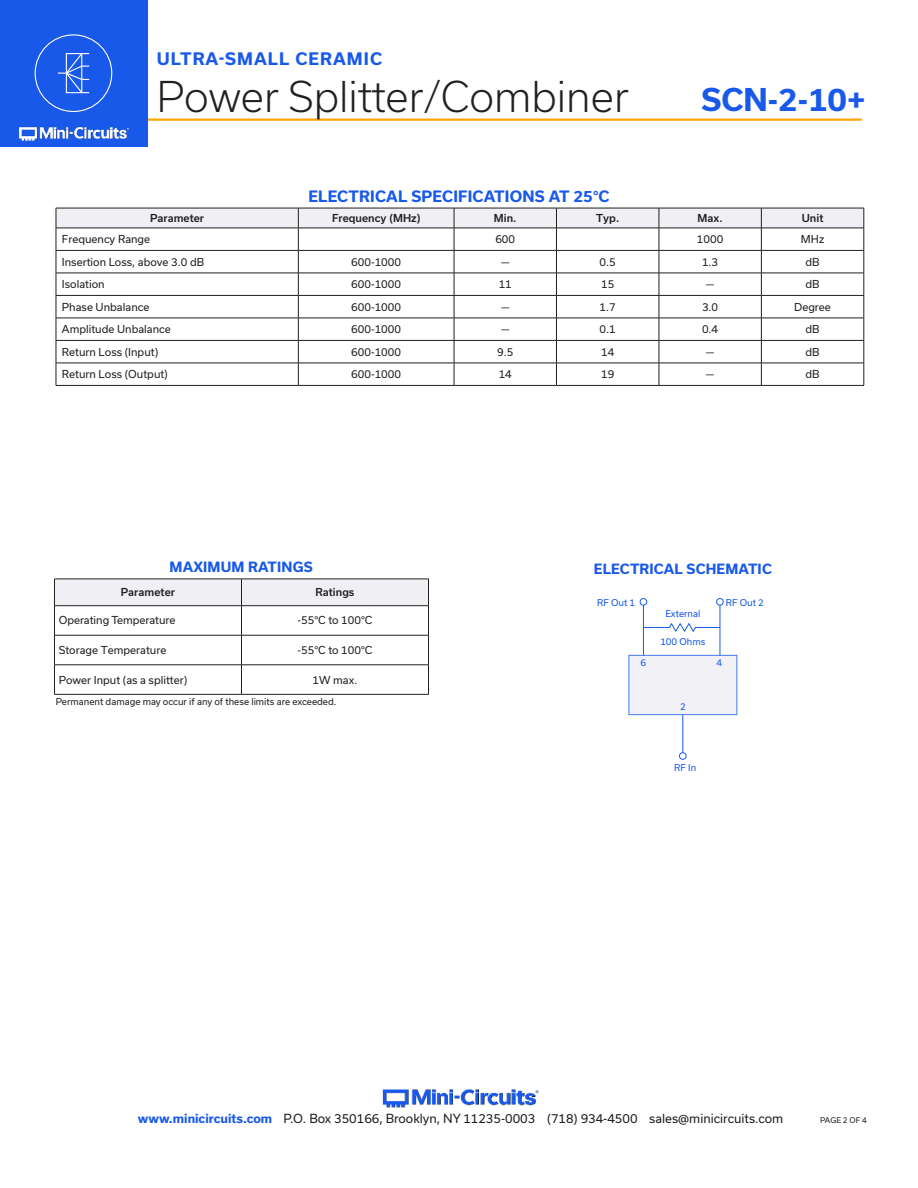
<style>
.page{position:relative;width:918px;height:1188px;background:#fff}
.page>*{position:absolute;margin:0;border:0;box-sizing:border-box;transform-origin:0 0}
.t1{font:300 40.5px "Usual";color:#221f1f}
.t2{font:700 30px "Usual";color:#1859ea}
.t3{font:700 16.5px "Usual";letter-spacing:.065em;color:#1859ea}
.t4{font:700 15px "Usual";letter-spacing:.015em;color:#1859ea}
.t5{font:700 13.5px "Usual";letter-spacing:.015em;color:#1859ea}
.t6{font:12px "Usual";color:#221f1f}
.t7{font:10.5px "Usual";color:#221f1f}
.t8{font:500 10.5px "Usual";color:#221f1f}
.t9{font:9px "Usual";color:#221f1f}
.t10{font:9px "Usual";color:#1859ea}
.t11{font:7.5px "Usual";color:#221f1f}
.s1{font-weight:700;color:#1859ea}
</style>
<div class="page">
<hr style="left:129px;top:118px;width:733px;height:3px;background:#ffa300">
<div style="left:0;top:0;width:147px;height:147px;background:#1859ea"></div>
<img style="left:19px;top:126px;width:110px;height:15px">
<div style="left:35px;top:34px;width:77px;height:78px;border:1px solid #fff;border-radius:50%"></div>
<svg style="left:57px;top:53px;width:33px;height:41px"></svg>
<img style="left:382px;top:1089px;width:157px;height:19px">
<svg style="left:54px;top:579px;width:375px;height:56px"></svg>
<hr style="left:54px;top:635px;width:188px;height:1px;background:#221f1f">
<hr style="left:54px;top:635px;width:1px;height:30px;background:#221f1f">
<hr style="left:242px;top:635px;width:187px;height:1px;background:#221f1f">
<hr style="left:241px;top:635px;width:1px;height:30px;background:#221f1f">
<hr style="left:428px;top:635px;width:1px;height:30px;background:#221f1f">
<hr style="left:54px;top:665px;width:188px;height:1px;background:#221f1f">
<svg style="left:54px;top:666px;width:1px;height:28px"></svg>
<hr style="left:242px;top:665px;width:187px;height:1px;background:#221f1f">
<svg style="left:241px;top:666px;width:1px;height:28px"></svg>
<svg style="left:428px;top:666px;width:1px;height:28px"></svg>
<hr style="left:54px;top:694px;width:188px;height:1px;background:#221f1f">
<hr style="left:242px;top:694px;width:187px;height:1px;background:#221f1f">
<hr style="left:299px;top:385px;width:155px;height:1px;background:#221f1f">
<hr style="left:454px;top:385px;width:102px;height:1px;background:#221f1f">
<hr style="left:556px;top:385px;width:103px;height:1px;background:#221f1f">
<hr style="left:659px;top:385px;width:102px;height:1px;background:#221f1f">
<svg style="left:56px;top:208px;width:809px;height:177px"></svg>
<hr style="left:56px;top:385px;width:243px;height:1px;background:#221f1f">
<hr style="left:761px;top:385px;width:103px;height:1px;background:#221f1f">
<div style="left:679px;top:752px;width:7px;height:8px;border:1px solid #1859ea;border-radius:50%"></div>
<hr style="left:682px;top:715px;width:1px;height:38px;background:#1859ea">
<div style="left:629px;top:655px;width:108px;height:60px;background:#efeff4"></div>
<div style="left:640px;top:598px;width:7px;height:8px;border:1px solid #1859ea;border-radius:50%"></div>
<hr style="left:643px;top:605px;width:1px;height:50px;background:#1859ea">
<div style="left:716px;top:598px;width:8px;height:8px;border:1px solid #1859ea;border-radius:50%"></div>
<hr style="left:720px;top:605px;width:1px;height:50px;background:#1859ea">
<svg style="left:643px;top:622px;width:78px;height:11px"></svg>
<h3 class="t3" style="left:157px;top:50px;width:227px">ULTRA-SMALL CERAMIC</h3>
<h1 class="t1" style="left:157px;top:80px;width:474px">Power Splitter/Combiner</h1>
<h3 class="t4" style="left:308px;top:188px;width:303px">ELECTRICAL SPECIFICATIONS AT 25°C</h3>
<h2 class="t2" style="left:702px;top:83px;width:165px">SCN-2-10+</h2>
<p class="t8" style="left:150px;top:214px;width:56px">Parameter</p>
<p class="t8" style="left:332px;top:214px;width:90px">Frequency (MHz)</p>
<p class="t8" style="left:494px;top:214px;width:24px">Min.</p>
<p class="t8" style="left:596px;top:214px;width:25px">Typ.</p>
<p class="t8" style="left:698px;top:214px;width:26px">Max.</p>
<p class="t8" style="left:802px;top:214px;width:23px">Unit</p>
<p class="t7" style="left:62px;top:234px;width:90px">Frequency Range</p>
<p class="t7" style="left:495px;top:234px;width:21px">600</p>
<p class="t7" style="left:697px;top:234px;width:28px">1000</p>
<p class="t7" style="left:801px;top:234px;width:25px">MHz</p>
<p class="t7" style="left:62px;top:257px;width:144px">Insertion Loss, above 3.0 dB</p>
<p class="t7" style="left:351px;top:257px;width:51px">600-1000</p>
<p class="t7" style="left:501px;top:257px;width:10px">—</p>
<p class="t7" style="left:600px;top:257px;width:18px">0.5</p>
<p class="t7" style="left:702px;top:257px;width:18px">1.3</p>
<p class="t7" style="left:806px;top:257px;width:16px">dB</p>
<p class="t7" style="left:62px;top:279px;width:44px">Isolation</p>
<p class="t7" style="left:351px;top:279px;width:51px">600-1000</p>
<p class="t7" style="left:499px;top:279px;width:15px">11</p>
<p class="t7" style="left:601px;top:279px;width:15px">15</p>
<p class="t7" style="left:706px;top:279px;width:10px">—</p>
<p class="t7" style="left:806px;top:279px;width:16px">dB</p>
<p class="t7" style="left:62px;top:302px;width:89px">Phase Unbalance</p>
<p class="t7" style="left:351px;top:302px;width:51px">600-1000</p>
<p class="t7" style="left:501px;top:302px;width:10px">—</p>
<p class="t7" style="left:600px;top:302px;width:18px">1.7</p>
<p class="t7" style="left:702px;top:302px;width:18px">3.0</p>
<p class="t7" style="left:794px;top:302px;width:38px">Degree</p>
<p class="t7" style="left:62px;top:324px;width:110px">Amplitude Unbalance</p>
<p class="t7" style="left:351px;top:324px;width:51px">600-1000</p>
<p class="t7" style="left:501px;top:324px;width:10px">—</p>
<p class="t7" style="left:600px;top:324px;width:18px">0.1</p>
<p class="t7" style="left:702px;top:324px;width:18px">0.4</p>
<p class="t7" style="left:806px;top:324px;width:16px">dB</p>
<p class="t7" style="left:62px;top:347px;width:98px">Return Loss (Input)</p>
<p class="t7" style="left:351px;top:347px;width:51px">600-1000</p>
<p class="t7" style="left:497px;top:347px;width:18px">9.5</p>
<p class="t7" style="left:601px;top:347px;width:15px">14</p>
<p class="t7" style="left:706px;top:347px;width:10px">—</p>
<p class="t7" style="left:806px;top:347px;width:16px">dB</p>
<p class="t7" style="left:62px;top:369px;width:107px">Return Loss (Output)</p>
<p class="t7" style="left:351px;top:369px;width:51px">600-1000</p>
<p class="t7" style="left:499px;top:369px;width:15px">14</p>
<p class="t7" style="left:601px;top:369px;width:15px">19</p>
<p class="t7" style="left:706px;top:369px;width:10px">—</p>
<p class="t7" style="left:806px;top:369px;width:16px">dB</p>
<p class="t5" style="left:170px;top:559px;width:145px">MAXIMUM RATINGS</p>
<p class="t5" style="left:594px;top:561px;width:179px">ELECTRICAL SCHEMATIC</p>
<p class="t8" style="left:121px;top:588px;width:56px">Parameter</p>
<p class="t8" style="left:315px;top:588px;width:41px">Ratings</p>
<p class="t7" style="left:59px;top:615px;width:118px">Operating Temperature</p>
<p class="t7" style="left:298px;top:615px;width:76px">-55°C to 100°C</p>
<p class="t7" style="left:59px;top:645px;width:109px">Storage Temperature</p>
<p class="t7" style="left:298px;top:645px;width:76px">-55°C to 100°C</p>
<p class="t7" style="left:59px;top:674px;width:130px">Power Input (as a splitter)</p>
<p class="t7" style="left:313px;top:674px;width:46px">1W max.</p>
<p class="t9" style="left:56px;top:698px;width:282px">Permanent damage may occur if any of these limits are exceeded.</p>
<p class="t10" style="left:597px;top:598px;width:40px">RF Out 1</p>
<p class="t10" style="left:726px;top:598px;width:40px">RF Out 2</p>
<p class="t10" style="left:665px;top:608px;width:37px">External</p>
<p class="t10" style="left:660px;top:637px;width:47px">100 Ohms</p>
<p class="t10" style="left:640px;top:658px;width:7px">6</p>
<p class="t10" style="left:716px;top:658px;width:7px">4</p>
<p class="t10" style="left:680px;top:702px;width:7px">2</p>
<p class="t10" style="left:674px;top:762px;width:23px">RF In</p>
<p class="t6" style="left:138px;top:1114px;width:647px"><span class="s1">www.minicircuits.com</span> P.O. Box 350166, Brooklyn, NY 11235-0003 (718) 934-4500 sales@minicircuits.com</p>
<p class="t11" style="left:820px;top:1117px;width:48px">PAGE 2 OF 4</p>
</div>
